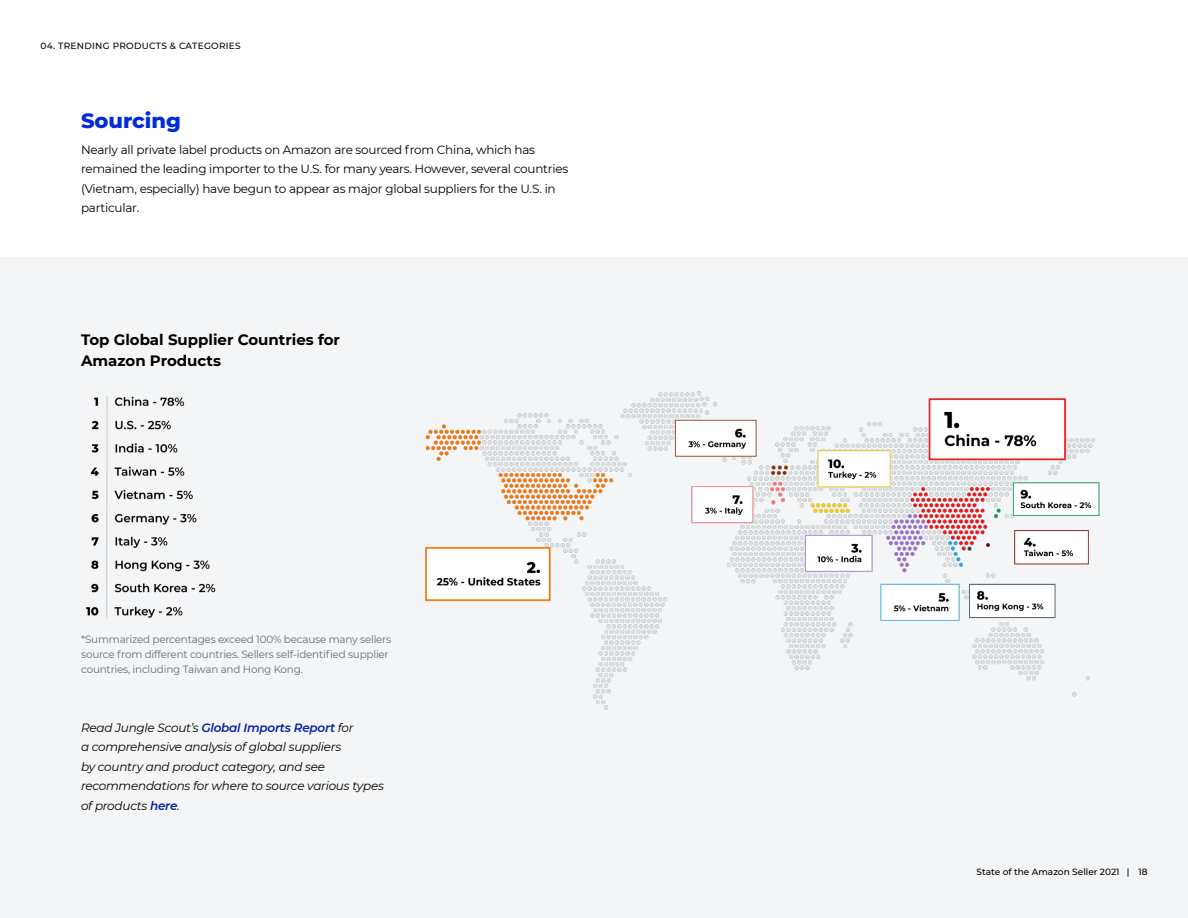
<style>
.page{position:relative;width:1188px;height:918px;background:#fff}
.page>*{position:absolute;margin:0;border:0;box-sizing:border-box;transform-origin:0 0}
.t1{font:800 21px "Montserrat";color:#042bdb}
.t2{font:700 15px/21px "Montserrat";color:#000}
.t3{font:12px/19.5px "Montserrat";letter-spacing:-.02em;color:#000}
.t4{font:italic 12px/19.5px "Montserrat";letter-spacing:-.02em;color:#000}
.t5{font:10.5px/15px "Montserrat";letter-spacing:-.02em;color:#5b717b}
.t6{font:500 9px "Montserrat";letter-spacing:.015em;color:#000}
.s1{font-weight:600;color:#0221a4}
</style>
<div class="page">
<div style="left:0;top:258px;width:1188px;height:660px;background:#f4f5f6"></div>
<img style="left:425px;top:391px;width:675px;height:319px">
<img style="left:86px;top:396px;width:130px;height:223px">
<p class="t6" style="left:40px;top:40px;width:202px">04. TRENDING PRODUCTS &amp; CATEGORIES</p>
<h1 class="t1" style="left:81px;top:105px;width:102px">Sourcing</h1>
<p class="t3" style="left:81px;top:139px;width:489px">Nearly all private label products on Amazon are sourced from China, which has remained the leading importer to the U.S. for many years. However, several countries (Vietnam, especially) have begun to appear as major global suppliers for the U.S. in particular.</p>
<p class="t2" style="left:81px;top:328px;width:261px">Top Global Supplier Countries for<br>Amazon Products</p>
<p class="t5" style="left:81px;top:631px;width:312px">*Summarized percentages exceed 100% because many sellers source from different countries. Sellers self-identified supplier countries, including Taiwan and Hong Kong.</p>
<p class="t4" style="left:81px;top:718px;width:304px">Read Jungle Scout’s <span class="s1">Global Imports Report</span> for<br>a comprehensive analysis of global suppliers<br>by country and product category, and see recommendations for where to source various types of products <span class="s1">here</span>.</p>
<p class="t6" style="left:977px;top:865px;width:172px">State of the Amazon Seller 2021 | 18</p>
</div>
